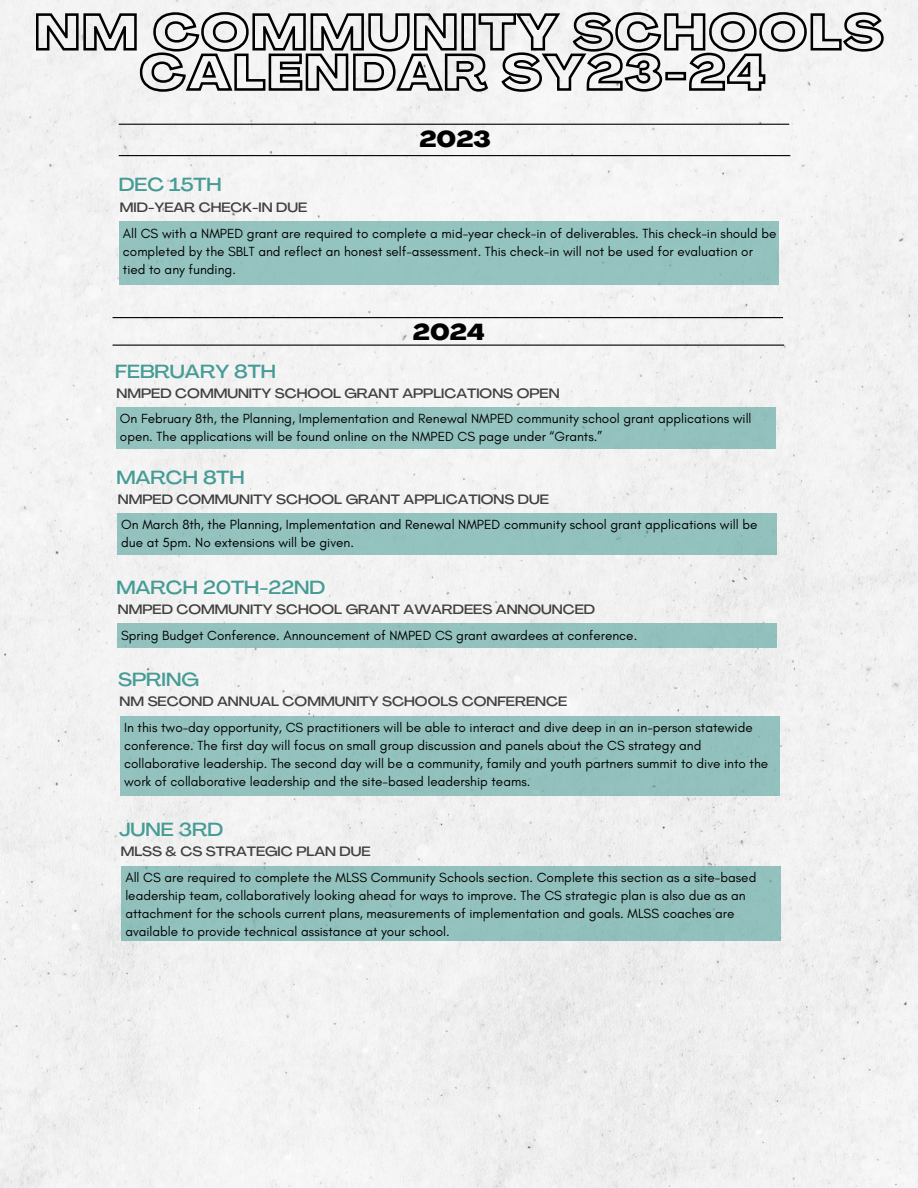
<style>
.page{position:relative;width:918px;height:1188px;background:#f2f2f2}
.page>*{position:absolute;margin:0;border:0;box-sizing:border-box;transform-origin:0 0}
.t1{font:800 expanded 22.8px "Agrandir";color:#000}
.t2{font:500 expanded 18.75px "Agrandir";color:#469c95}
.t3{font:13.5px/18px "Glacial Indifference";color:#000}
.t4{font:500 expanded 13.35px "Agrandir";color:#404040}
</style>
<div class="page">
<div style="left:119px;top:222px;width:659px;height:63px;background:#94c4c0"></div>
<hr style="left:113px;top:345px;width:671px;height:1px;background:#000">
<hr style="left:113px;top:317px;width:670px;height:1px;background:#000">
<div style="left:120px;top:716px;width:660px;height:80px;background:#93c2be"></div>
<div style="left:121px;top:866px;width:660px;height:74px;background:#92c1be"></div>
<svg style="left:35px;top:11px;width:850px;height:82px"></svg>
<div style="left:116px;top:408px;width:659px;height:41px;background:#94c3bf"></div>
<div style="left:117px;top:513px;width:660px;height:42px;background:#93c2be"></div>
<div style="left:117px;top:624px;width:660px;height:24px;background:#93c2be"></div>
<hr style="left:119px;top:124px;width:670px;height:1px;background:#000">
<hr style="left:119px;top:155px;width:671px;height:1px;background:#000">
<p class="t1" style="left:419px;top:130px;width:73px">2023</p>
<p class="t2" style="left:119px;top:177px;width:105px">DEC 15TH</p>
<p class="t3" style="left:123px;top:224px;width:655px">All CS with a NMPED grant are required to complete a mid-year check-in of deliverables. This check-in should be completed by the SBLT and reflect an honest self-assessment. This check-in will not be used for evaluation or tied to any funding.</p>
<p class="t4" style="left:120px;top:202px;width:189px">MID-YEAR CHECK-IN DUE</p>
<p class="t1" style="left:413px;top:322px;width:73px">2024</p>
<p class="t2" style="left:115px;top:364px;width:163px">FEBRUARY 8TH</p>
<p class="t4" style="left:117px;top:388px;width:445px">NMPED COMMUNITY SCHOOL GRANT APPLICATIONS OPEN</p>
<p class="t3" style="left:120px;top:410px;width:633px">On February 8th, the Planning, Implementation and Renewal NMPED community school grant applications will open. The applications will be found online on the NMPED CS page under “Grants.”</p>
<p class="t2" style="left:116px;top:470px;width:130px">MARCH 8TH</p>
<p class="t4" style="left:118px;top:494px;width:433px">NMPED COMMUNITY SCHOOL GRANT APPLICATIONS DUE</p>
<p class="t3" style="left:121px;top:516px;width:638px">On March 8th, the Planning, Implementation and Renewal NMPED community school grant applications will be due at 5pm. No extensions will be given.</p>
<p class="t2" style="left:116px;top:580px;width:211px">MARCH 20TH-22ND</p>
<p class="t4" style="left:118px;top:604px;width:479px">NMPED COMMUNITY SCHOOL GRANT AWARDEES ANNOUNCED</p>
<p class="t3" style="left:121px;top:626px;width:518px">Spring Budget Conference. Announcement of NMPED CS grant awardees at conference.</p>
<p class="t2" style="left:118px;top:672px;width:82px">SPRING</p>
<p class="t4" style="left:120px;top:696px;width:449px">NM SECOND ANNUAL COMMUNITY SCHOOLS CONFERENCE</p>
<p class="t3" style="left:124px;top:718px;width:646px">In this two-day opportunity, CS practitioners will be able to interact and dive deep in an in-person statewide conference. The first day will focus on small group discussion and panels about the CS strategy and collaborative leadership. The second day will be a community, family and youth partners summit to dive into the work of collaborative leadership and the site-based leadership teams.</p>
<p class="t2" style="left:119px;top:822px;width:106px">JUNE 3RD</p>
<p class="t4" style="left:121px;top:846px;width:252px">MLSS &amp; CS STRATEGIC PLAN DUE</p>
<p class="t3" style="left:125px;top:868px;width:633px">All CS are required to complete the MLSS Community Schools section. Complete this section as a site-based leadership team, collaboratively looking ahead for ways to improve. The CS strategic plan is also due as an attachment for the schools current plans, measurements of implementation and goals. MLSS coaches are available to provide technical assistance at your school.</p>
</div>
